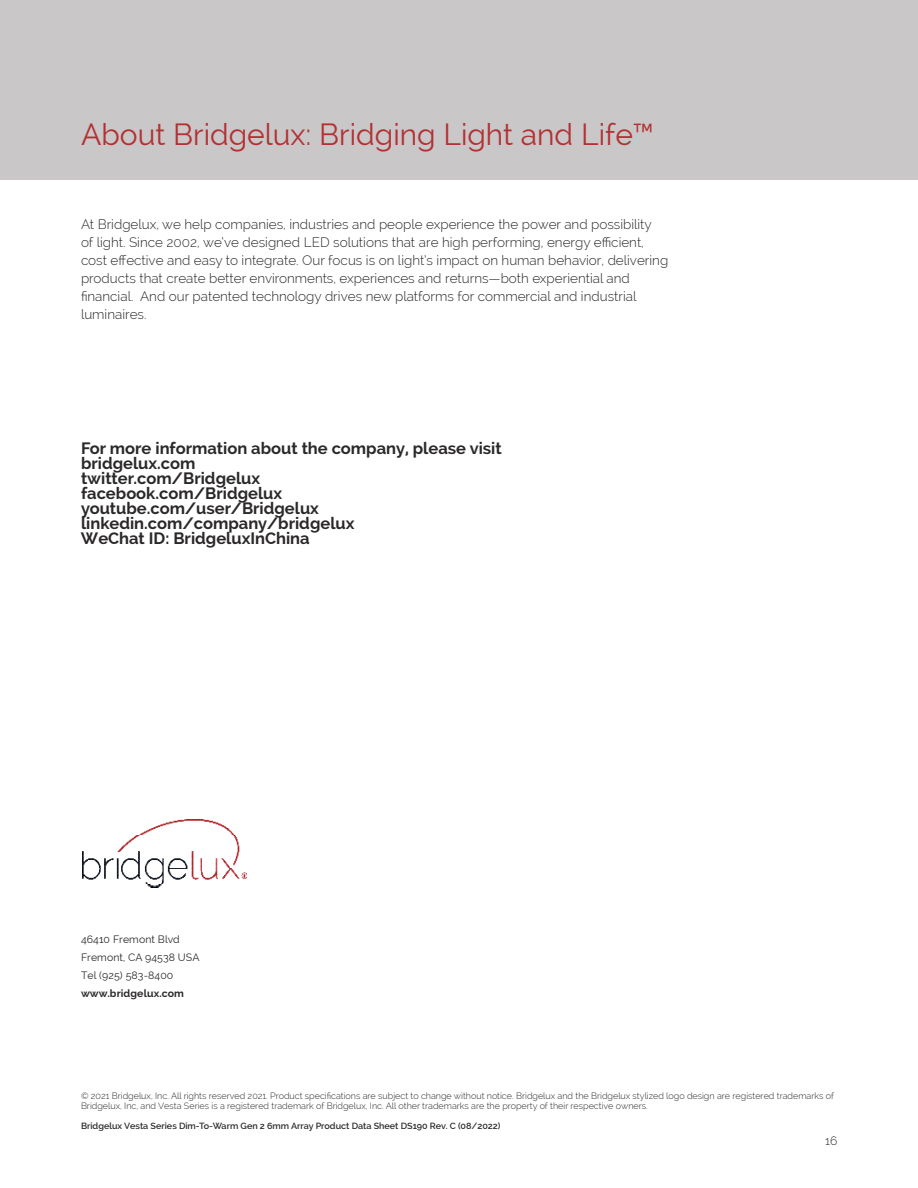
<style>
.page{position:relative;width:918px;height:1188px;background:#fff}
.page>*{position:absolute;margin:0;border:0;box-sizing:border-box;transform-origin:0 0}
.t1{font:30px "Raleway";color:#b33033}
.t2{font:700 16.5px/15px "Raleway";color:#2b2829}
.t3{font:300 13.5px/18px "Raleway";color:#2b2829}
.t4{font:300 12px "Raleway";color:#2b2829}
.t5{font:10.5px/18px "Raleway";letter-spacing:.01em;color:#2b2829}
.t6{font:700 10.5px "Raleway";letter-spacing:.01em;color:#2b2829}
.t7{font:300 9px/10.5px "Raleway";color:#2b2829}
.t8{font:600 9px "Raleway";color:#2b2829}
</style>
<div class="page">
<div style="left:0;top:0;width:918px;height:180px;background:#c9c7c8"></div>
<img style="left:82px;top:820px;width:164px;height:67px">
<h1 class="t1" style="left:81px;top:123px;width:575px">About Bridgelux: Bridging Light and Life™</h1>
<p class="t3" style="left:81px;top:216px;width:589px">At Bridgelux, we help companies, industries and people experience the power and possibility<br>of light. Since 2002, we’ve designed LED solutions that are high performing, energy e昀케cient, cost e昀昀ective and easy to integrate. Our focus is on light’s impact on human behavior, delivering products that create better environments, experiences and returns—both experiential and<br>昀椀nancial. And our patented technology drives new platforms for commercial and industrial luminaires.</p>
<p class="t2" style="left:81px;top:440px;width:422px">For more information about the company, please visit bridgelux.com<br>twitter.com/Bridgelux<br>facebook.com/Bridgelux youtube.com/user/Bridgelux linkedin.com/company/bridgelux<br>WeChat ID: BridgeluxInChina</p>
<p class="t5" style="left:81px;top:931px;width:120px">46410 Fremont Blvd<br>Fremont, CA 94538 USA<br>Tel (925) 583-8400</p>
<p class="t6" style="left:81px;top:989px;width:105px">www.bridgelux.com</p>
<p class="t7" style="left:81px;top:1091px;width:755px">© 2021 Bridgelux, Inc. All rights reserved 2021. Product speci昀椀cations are subject to change without notice. Bridgelux and the Bridgelux stylized logo design are registered trademarks of<br>Bridgelux, Inc, and Vesta Series is a registered trademark of Bridgelux, Inc. All other trademarks are the property of their respective owners.</p>
<p class="t8" style="left:81px;top:1122px;width:421px">Bridgelux Vesta Series Dim-To-Warm Gen 2 6mm Array Product Data Sheet DS190 Rev. C (08/2022)</p>
<p class="t4" style="left:825px;top:1136px;width:14px">16</p>
</div>
